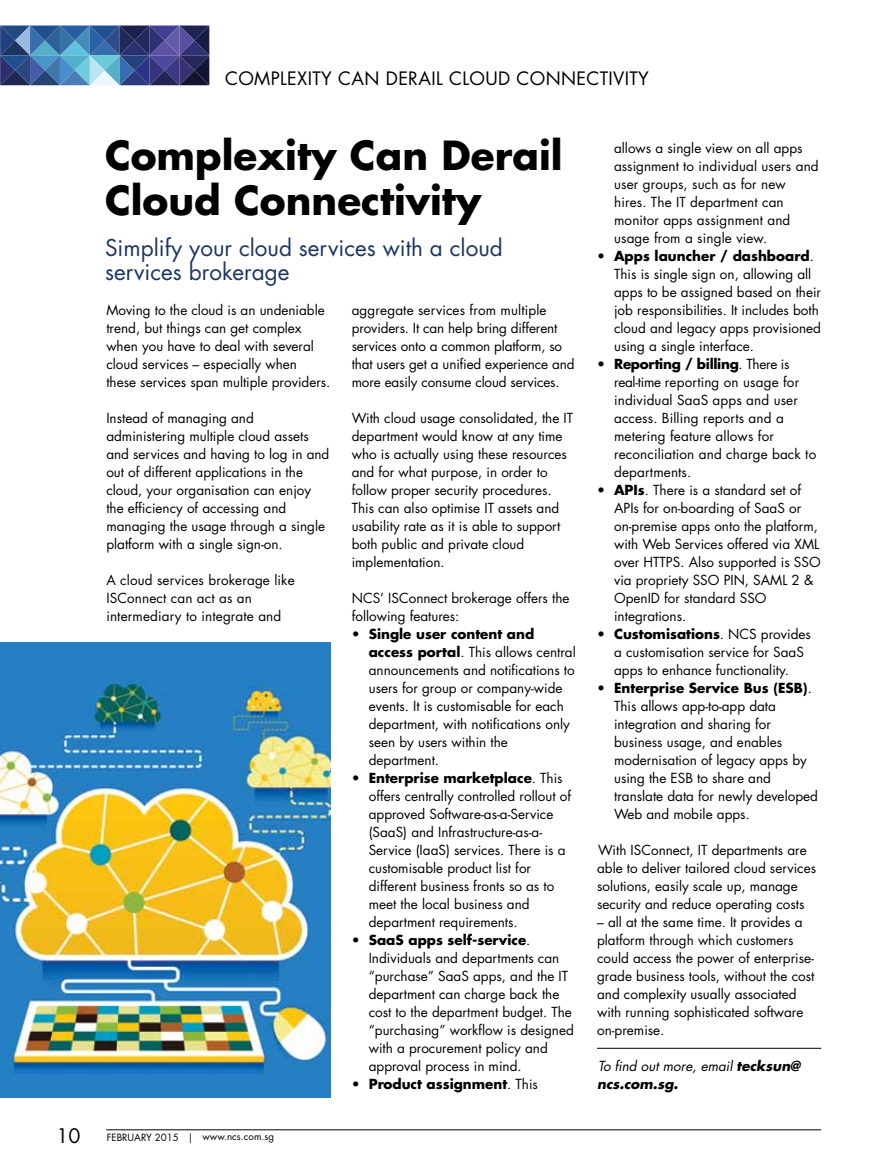
<style>
.page{position:relative;width:885px;height:1170px;background:#fff}
.page>*{position:absolute;margin:0;border:0;box-sizing:border-box;transform-origin:0 0}
.t1{font:700 39px/45px "Futura";color:#000}
.t2{font:22.5px/24px "Futura";color:#1c3664}
.t3{font:19.5px "Futura";color:#000}
.t4{font:18px "Futura";letter-spacing:.02em;color:#000}
.t5{font:13.5px/18px "Futura";color:#000}
.t6{font:italic 13.5px/18px "Futura";color:#000}
.t7{font:700 13.5px "Futura";color:#000}
.t8{font:9.75px "Futura";color:#000}
.s1{font-weight:700}
.s2{font-weight:400}
</style>
<div class="page">
<svg style="left:0;top:26px;width:209px;height:59px;background:#436195"></svg>
<hr style="left:597px;top:1047px;width:224px;height:1px;background:#000">
<img style="left:0;top:642px;width:330px;height:455px">
<hr style="left:106px;top:1129px;width:715px;height:1px;background:#000">
<h3 class="t4" style="left:225px;top:67px;width:425px">Complexity Can Derai l Cloud Conn ectivity</h3>
<h1 class="t1" style="left:105px;top:132px;width:459px">Complexity Can Derail<br>Cloud Connectivity</h1>
<h2 class="t2" style="left:105px;top:236px;width:399px">Simplify your cloud services with a cloud services brokerage</h2>
<p class="t5" style="left:106px;top:301px;width:225px">Moving to the cloud is an undeniable trend, but things can get complex when you have to deal with several cloud services – especially when<br>these services span multiple providers.</p>
<p class="t5" style="left:106px;top:409px;width:224px">Instead of managing and administering multiple cloud assets and services and having to log in and out of different applications in the cloud, your organisation can enjoy the efficiency of accessing and managing the usage through a single platform with a single sign-on.</p>
<p class="t5" style="left:106px;top:571px;width:190px">A cloud services brokerage like<br>ISConnect can act as an intermediary to integrate and</p>
<h3 class="t3" style="left:57px;top:1122px;width:26px">10</h3>
<p class="t8" style="left:107px;top:1130px;width:169px">february 2015 | www.ncs.com.sg</p>
<p class="t5" style="left:351px;top:301px;width:224px">aggregate services from multiple providers. It can help bring different services onto a common platform, so that users get a unified experience and more easily consume cloud services.</p>
<p class="t5" style="left:351px;top:409px;width:223px">With cloud usage consolidated, the IT department would know at any time who is actually using these resources and for what purpose, in order to follow proper security procedures.<br>This can also optimise IT assets and usability rate as it is able to support both public and private cloud implementation.</p>
<p class="t5" style="left:351px;top:589px;width:219px">NCS’ ISConnect brokerage offers the following features:</p>
<p class="t5" style="left:369px;top:625px;width:208px;text-indent:-17px">• <span class="s1">Single user content and access portal</span>. This allows central announcements and notifications to users for group or company-wide events. It is customisable for each department, with notifications only seen by users within the department.</p>
<p class="t5" style="left:369px;top:769px;width:204px;text-indent:-17px">• <span class="s1">Enterprise marketplace</span>. This offers centrally controlled rollout of approved Software-as-a-Service (SaaS) and Infrastructure-as-a-<br>Service (IaaS) services. There is a customisable product list for different business fronts so as to meet the local business and department requirements.</p>
<p class="t5" style="left:369px;top:931px;width:206px;text-indent:-17px">• <span class="s1">SaaS apps self-service</span>.<br>Individuals and departments can “purchase” SaaS apps, and the IT department can charge back the cost to the department budget. The “purchasing” workflow is designed with a procurement policy and approval process in mind.</p>
<p class="t7" style="left:351px;top:1075px;width:188px"><span class="s2">•</span> Product assignment<span class="s2">. This</span></p>
<p class="t5" style="left:614px;top:139px;width:206px">allows a single view on all apps assignment to individual users and user groups, such as for new hires. The IT department can monitor apps assignment and usage from a single view.</p>
<p class="t5" style="left:614px;top:247px;width:208px;text-indent:-17px">• <span class="s1">Apps launcher / dashboard</span>.<br>This is single sign on, allowing all apps to be assigned based on their job responsibilities. It includes both cloud and legacy apps provisioned using a single interface.</p>
<p class="t5" style="left:614px;top:355px;width:204px;text-indent:-17px">• <span class="s1">Reporting / billing</span>. There is real-time reporting on usage for individual SaaS apps and user access. Billing reports and a metering feature allows for reconciliation and charge back to departments.</p>
<p class="t5" style="left:614px;top:481px;width:207px;text-indent:-17px">• <span class="s1">APIs</span>. There is a standard set of<br>APIs for on-boarding of SaaS or on-premise apps onto the platform, with Web Services offered via XML over HTTPS. Also supported is SSO via propriety SSO PIN, SAML</p>
<p class="t5" style="left:791px;top:571px;width:23px">2 &amp;</p>
<p class="t5" style="left:614px;top:589px;width:153px">OpenID for standard SSO integrations.</p>
<p class="t5" style="left:614px;top:625px;width:198px;text-indent:-17px">• <span class="s1">Customisations</span>. NCS provides a customisation service for SaaS apps to enhance functionality.</p>
<p class="t5" style="left:614px;top:679px;width:205px;text-indent:-17px">• <span class="s1">Enterprise Service Bus (ESB)</span>.<br>This allows app-to-app data integration and sharing for business usage, and enables modernisation of legacy apps by using the ESB to share and translate data for newly developed<br>Web and mobile apps.</p>
<p class="t5" style="left:597px;top:841px;width:220px">With ISConnect, IT departments are able to deliver tailored cloud services solutions, easily scale up, manage security and reduce operating costs</p>
<p class="t5" style="left:597px;top:913px;width:219px">– all at the same time. It provides a platform through which customers could access the power of enterprise&shy;grade business tools, without the cost and complexity usually associated with running sophisticated software on-premise.</p>
<p class="t6" style="left:597px;top:1057px;width:205px">To find out more, email <span class="s1">tecksun@ ncs.com.sg.</span></p>
</div>
